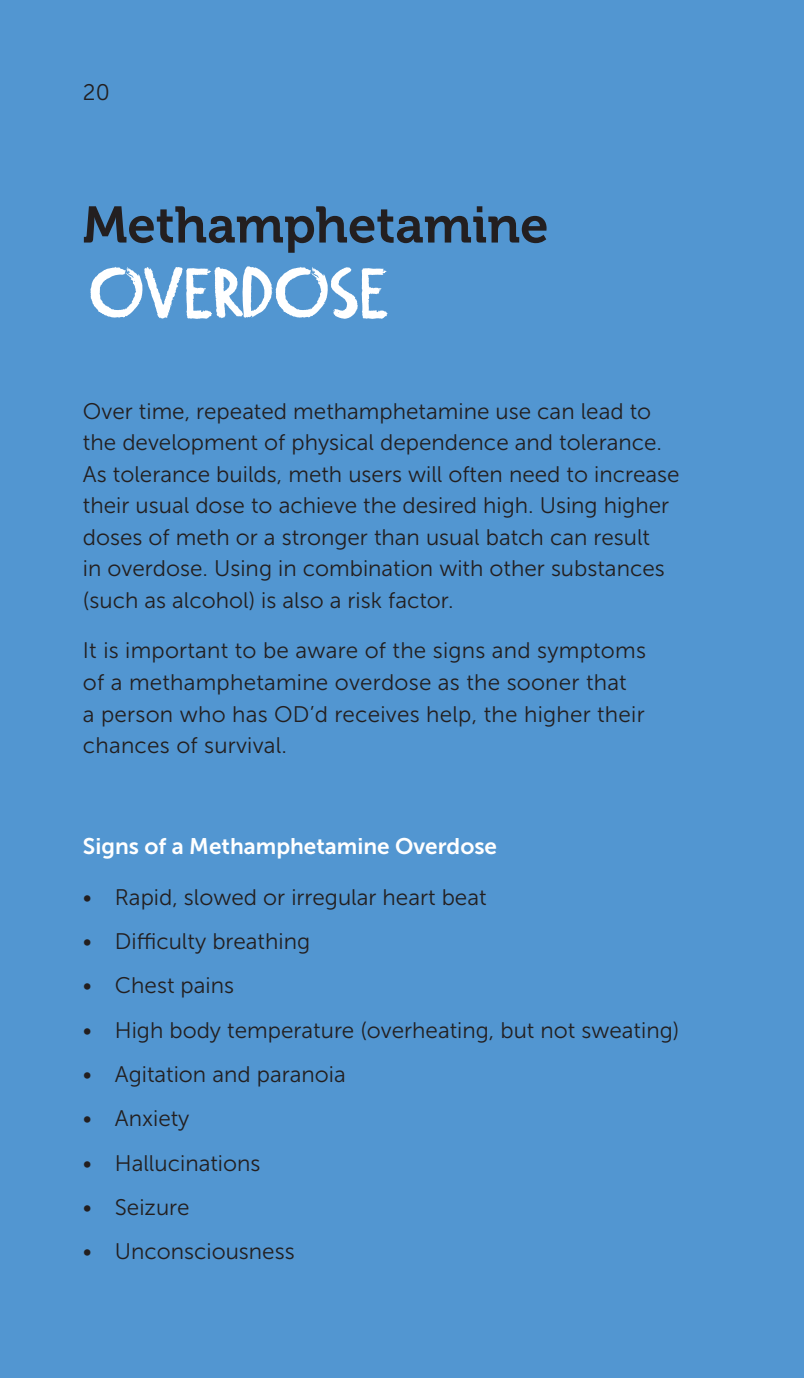
<style>
.page{position:relative;width:804px;height:1378px;background:#5296d1}
.page>*{position:absolute;margin:0;border:0;box-sizing:border-box;transform-origin:0 0}
.t1{font:51.52px "Storyboard";color:#fff}
.t2{font:51.07px "Museo 700";color:#231f20}
.t3{font:22.5px/31.5px "Museo Sans 300";color:#231f20}
.t4{font:22.5px "Museo Sans 700";color:#fff}
</style>
<div class="page">
<p class="t3" style="left:83px;top:76px;width:28px">20</p>
<h2 class="t2" style="left:83px;top:196px;width:467px">Methamphetamine</h2>
<h1 class="t1" style="left:88px;top:270px;width:301px">OVERDOSE</h1>
<p class="t3" style="left:83px;top:395px;width:598px">Over time, repeated methamphetamine use can lead to the development of physical dependence and tolerance.<br>As tolerance builds, meth users will often need to increase their usual dose to achieve the desired high. Using higher doses of meth or a stronger than usual batch can result<br>in overdose. Using in combination with other substances (such as alcohol) is also a risk factor.</p>
<p class="t3" style="left:83px;top:635px;width:564px">It is important to be aware of the signs and symptoms of a methamphetamine overdose as the sooner that<br>a person who has OD’d receives help, the higher their chances of survival.</p>
<p class="t4" style="left:83px;top:834px;width:415px">Signs of a Methamphetamine Overdose</p>
<p class="t3" style="left:83px;top:881px;width:405px">• Rapid, slowed or irregular heart beat</p>
<p class="t3" style="left:83px;top:926px;width:229px">• Difficulty breathing</p>
<p class="t3" style="left:83px;top:970px;width:153px">• Chest pains</p>
<p class="t3" style="left:83px;top:1014px;width:598px">• High body temperature (overheating, but not sweating)</p>
<p class="t3" style="left:83px;top:1058px;width:264px">• Agitation and paranoia</p>
<p class="t3" style="left:83px;top:1103px;width:108px">• Anxiety</p>
<p class="t3" style="left:83px;top:1147px;width:179px">• Hallucinations</p>
<p class="t3" style="left:83px;top:1191px;width:108px">• Seizure</p>
<p class="t3" style="left:83px;top:1235px;width:213px">• Unconsciousness</p>
</div>
